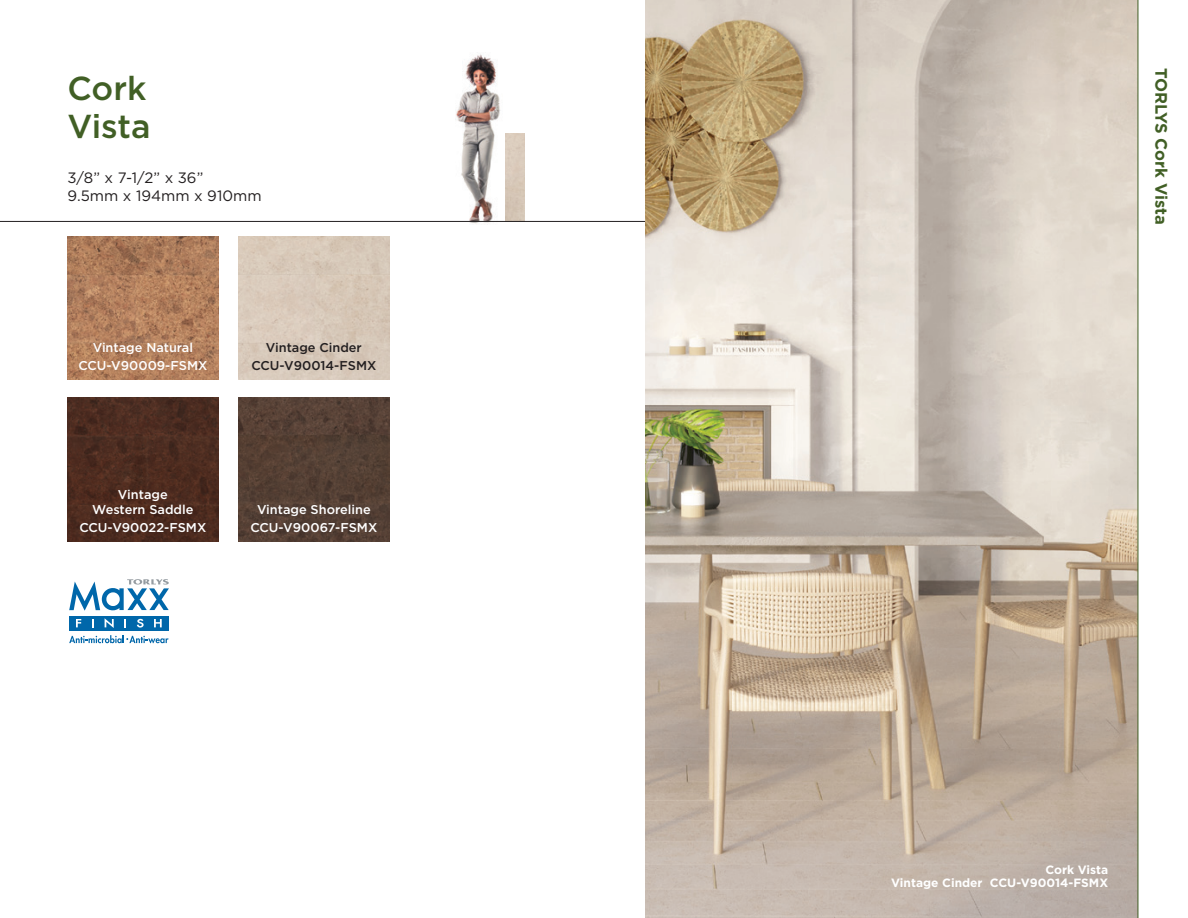
<style>
.page{position:relative;width:1188px;height:918px;background:#fff}
.page>*{position:absolute;margin:0;border:0;box-sizing:border-box;transform-origin:0 0}
.t1{font:500 33.15px "Gotham HTF";color:#415f25}
.t2{font:700 16.5px "Gotham HTF";letter-spacing:-.005em;color:#415f25}
.t3{font:15px "Gotham HTF";color:#231f20}
.t4{font:500 12.75px/15px "Gotham HTF";color:#fff;text-align:center}
.t5{font:500 12.75px "Gotham HTF";color:#231f20}
.t6{font:700 12px "Gotham HTF";color:#fff}
</style>
<div class="page">
<img style="left:456px;top:54px;width:46px;height:170px">
<hr style="left:0;top:221px;width:658px;height:1px;background:#231f20">
<img style="left:645px;top:0;width:493px;height:918px">
<img style="left:68px;top:237px;width:150px;height:143px">
<img style="left:239px;top:237px;width:150px;height:143px">
<img style="left:68px;top:398px;width:150px;height:143px">
<img style="left:239px;top:398px;width:150px;height:143px">
<hr style="left:1138px;top:0;width:1px;height:918px;background:#415f25">
<svg style="left:69px;top:579px;width:100px;height:32px"></svg>
<div style="left:69px;top:616px;width:99px;height:15px;background:#0067aa"></div>
<svg style="left:76px;top:619px;width:5px;height:8px"></svg>
<svg style="left:92px;top:619px;width:2px;height:8px"></svg>
<svg style="left:105px;top:618px;width:9px;height:10px"></svg>
<svg style="left:137px;top:619px;width:7px;height:9px"></svg>
<svg style="left:154px;top:619px;width:8px;height:8px"></svg>
<svg style="left:69px;top:635px;width:99px;height:8px"></svg>
<p class="t1" style="left:68px;top:70px;width:80px">Cork</p>
<p class="t1" style="left:68px;top:107px;width:85px">Vista</p>
<p class="t3" style="left:68px;top:169px;width:137px">3/8” x 7-1/2” x 36”</p>
<p class="t3" style="left:68px;top:187px;width:196px">9.5mm x 194mm x 910mm</p>
<p class="t4" style="left:93px;top:340px;width:102px">Vintage Natural</p>
<p class="t4" style="left:78px;top:358px;width:130px">CCU-V90009-FSMX</p>
<p class="t5" style="left:266px;top:341px;width:98px">Vintage Cinder</p>
<p class="t5" style="left:251px;top:359px;width:127px">CCU-V90014-FSMX</p>
<p class="t4" style="left:92px;top:486px;width:103px">Vintage<br>Western Saddle</p>
<p class="t4" style="left:79px;top:519px;width:128px">CCU-V90022-FSMX</p>
<p class="t4" style="left:257px;top:501px;width:115px">Vintage Shoreline</p>
<p class="t4" style="left:250px;top:519px;width:128px">CCU-V90067-FSMX</p>
<p class="t2" style="left:1171px;top:68px;width:159px;rotate:90deg">TORLYS Cork Vista</p>
<p class="t6" style="left:1045px;top:863px;width:64px">Cork Vista</p>
<p class="t6" style="left:891px;top:876px;width:218px">Vintage Cinder CCU-V90014-FSMX</p>
</div>
